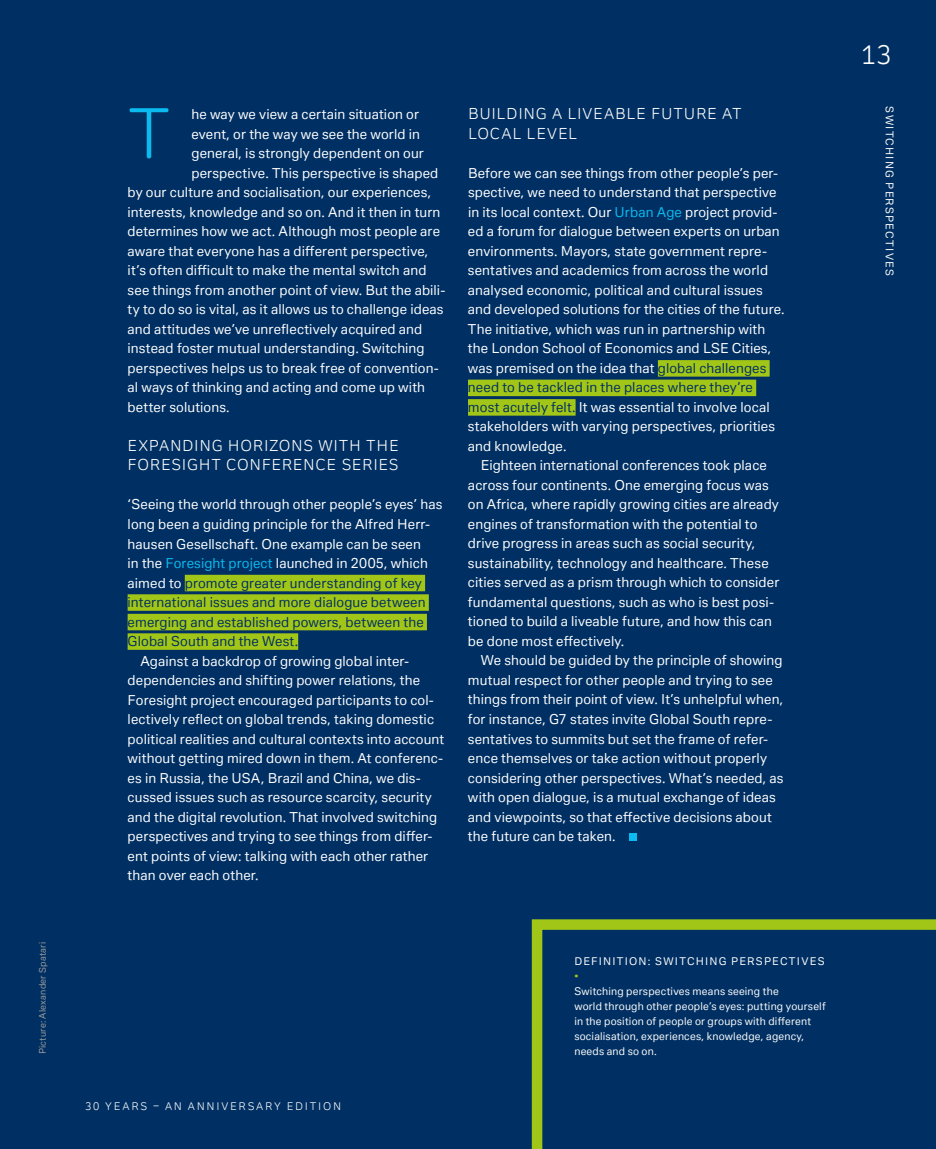
<style>
.page{position:relative;width:936px;height:1149px;background:#fff}
.page>*{position:absolute;margin:0;border:0;box-sizing:border-box;transform-origin:0 0}
.t1{font:67.5px "Deutsche Bank Display";color:#0bbbef}
.t2{font:25.5px "Deutsche Bank Display";color:#fff}
.t3{font:15px/19.5px "Deutsche Bank Display";letter-spacing:.05em;color:#fff}
.t4{font:13.5px/19.5px "Deutsche Bank Text";letter-spacing:.01em;color:#fff}
.t5{font:10.5px/15px "Deutsche Bank Text";letter-spacing:.02em;color:#fff}
.t6{font:10.5px "Deutsche Bank Text";letter-spacing:.12em;color:#fff}
.t7{font:10.5px "Deutsche Bank Display";letter-spacing:.17em;color:#fff}
.t8{font:10.5px "Deutsche Bank Text";color:#a2c617}
.t9{font:9px "Deutsche Bank Text";letter-spacing:.025em;color:#9d9d9c}
.s1{color:#0bbbef}
.s2{color:#003063}
</style>
<div class="page">
<div style="left:0;top:0;width:935px;height:1148px;background:#003063"></div>
<svg style="left:531px;top:919px;width:404px;height:229px"></svg>
<div style="left:185px;top:574px;width:240px;height:17px;background:#a2c617"></div>
<div style="left:128px;top:594px;width:301px;height:16px;background:#a2c617"></div>
<div style="left:128px;top:613px;width:299px;height:17px;background:#a2c617"></div>
<div style="left:128px;top:633px;width:170px;height:16px;background:#a2c617"></div>
<div style="left:658px;top:360px;width:111px;height:16px;background:#a2c617"></div>
<div style="left:468px;top:379px;width:288px;height:17px;background:#a2c617"></div>
<div style="left:468px;top:399px;width:107px;height:16px;background:#a2c617"></div>
<div style="left:629px;top:833px;width:7px;height:8px;background:#0bbbef"></div>
<p class="t9" style="left:37px;top:1053px;width:114px;rotate:-90deg">Picture: Alexander Spatari</p>
<h1 class="t1" style="left:128px;top:91px;width:44px">T</h1>
<p class="t4" style="left:191px;top:104px;width:229px">he way we view a certain situation or</p>
<p class="t4" style="left:191px;top:124px;width:230px">event, or the way we see the world in</p>
<p class="t4" style="left:191px;top:143px;width:234px">general, is strongly dependent on our</p>
<p class="t4" style="left:191px;top:163px;width:248px">perspective. This perspective is shaped</p>
<p class="t4" style="left:128px;top:182px;width:305px">by our culture and socialisation, our experiences,</p>
<p class="t4" style="left:128px;top:202px;width:314px">interests, knowledge and so on. And it then in turn</p>
<p class="t4" style="left:128px;top:221px;width:314px">determines how we act. Although most people are</p>
<p class="t4" style="left:128px;top:241px;width:302px">aware that everyone has a different perspective,</p>
<p class="t4" style="left:128px;top:260px;width:300px">it’s often difficult to make the mental switch and</p>
<p class="t4" style="left:128px;top:280px;width:319px">see things from another point of view. But the abili-</p>
<p class="t4" style="left:128px;top:299px;width:317px">ty to do so is vital, as it allows us to challenge ideas</p>
<p class="t4" style="left:128px;top:319px;width:296px">and attitudes we’ve unreflectively acquired and</p>
<p class="t4" style="left:128px;top:338px;width:298px">instead foster mutual understanding. Switching</p>
<p class="t4" style="left:128px;top:358px;width:313px">perspectives helps us to break free of convention-</p>
<p class="t4" style="left:128px;top:377px;width:299px">al ways of thinking and acting and come up with</p>
<p class="t4" style="left:128px;top:397px;width:104px">better solutions.</p>
<p class="t3" style="left:128px;top:435px;width:273px">EXPANDING HORIZONS WITH THE<br>FORESIGHT CONFERENCE SERIES</p>
<p class="t4" style="left:128px;top:494px;width:316px">‘Seeing the world through other people’s eyes’ has long been a guiding principle for the Alfred Herr&shy;hausen Gesellschaft. One example can be seen<br>in the <span class="s1">Foresight project</span> launched in 2005, which aimed to <span class="s2">promote greater understanding of key international issues and more dialogue between emerging and established powers, between the Global South and the West.</span></p>
<p class="t4" style="left:128px;top:650px;width:318px;text-indent:13px">Against a backdrop of growing global inter&shy;dependencies and shifting power relations, the Foresight project encouraged participants to col&shy;lectively reflect on global trends, taking domestic political realities and cultural contexts into account without getting mired down in them. At conferenc&shy;es in Russia, the USA, Brazil and China, we dis&shy;cussed issues such as resource scarcity, security and the digital revolution. That involved switching perspectives and trying to see things from differ&shy;ent points of view: talking with each other rather than over each other.</p>
<p class="t3" style="left:468px;top:104px;width:275px">BUILDING A LIVEABLE FUTURE AT<br>LOCAL LEVEL</p>
<p class="t4" style="left:468px;top:163px;width:318px">Before we can see things from other people’s per&shy;spective, we need to understand that perspective in its local context. Our <span class="s1">Urban Age</span> project provid&shy;ed a forum for dialogue between experts on urban environments. Mayors, state government repre&shy;sentatives and academics from across the world analysed economic, political and cultural issues and developed solutions for the cities of the future.<br>The initiative, which was run in partnership with the London School of Economics and LSE Cities, was premised on the idea that <span class="s2">global challenges need to be tackled in the places where they’re most acutely felt.</span> It was essential to involve local stakeholders with varying perspectives, priorities and knowledge.</p>
<p class="t4" style="left:468px;top:455px;width:313px;text-indent:13px">Eighteen international conferences took place across four continents. One emerging focus was on Africa, where rapidly growing cities are already engines of transformation with the potential to drive progress in areas such as social security, sustainability, technology and healthcare. These cities served as a prism through which to consider fundamental questions, such as who is best posi&shy;tioned to build a liveable future, and how this can be done most effectively.</p>
<p class="t4" style="left:468px;top:650px;width:317px;text-indent:13px">We should be guided by the principle of showing mutual respect for other people and trying to see things from their point of view. It’s unhelpful when, for instance, G7 states invite Global South repre&shy;sentatives to summits but set the frame of refer&shy;ence themselves or take action without properly considering other perspectives. What’s needed, as with open dialogue, is a mutual exchange of ideas and viewpoints, so that effective decisions about the future can be taken.</p>
<p class="t7" style="left:85px;top:1099px;width:258px">30 YEARS – AN ANNIVERSARY EDITION</p>
<p class="t6" style="left:574px;top:954px;width:252px">DEFINITION: SWITCHING PERSPECTIVES</p>
<p class="t8" style="left:574px;top:969px;width:5px">•</p>
<p class="t5" style="left:574px;top:983px;width:253px">Switching perspectives means seeing the<br>world through other people’s eyes: putting yourself in the position of people or groups with different socialisation, experiences, knowledge, agency, needs and so on.</p>
<h2 class="t2" style="left:861px;top:39px;width:32px">13</h2>
<p class="t6" style="left:896px;top:106px;width:171px;rotate:90deg">SWITCHING PERSPECTIVES</p>
</div>
